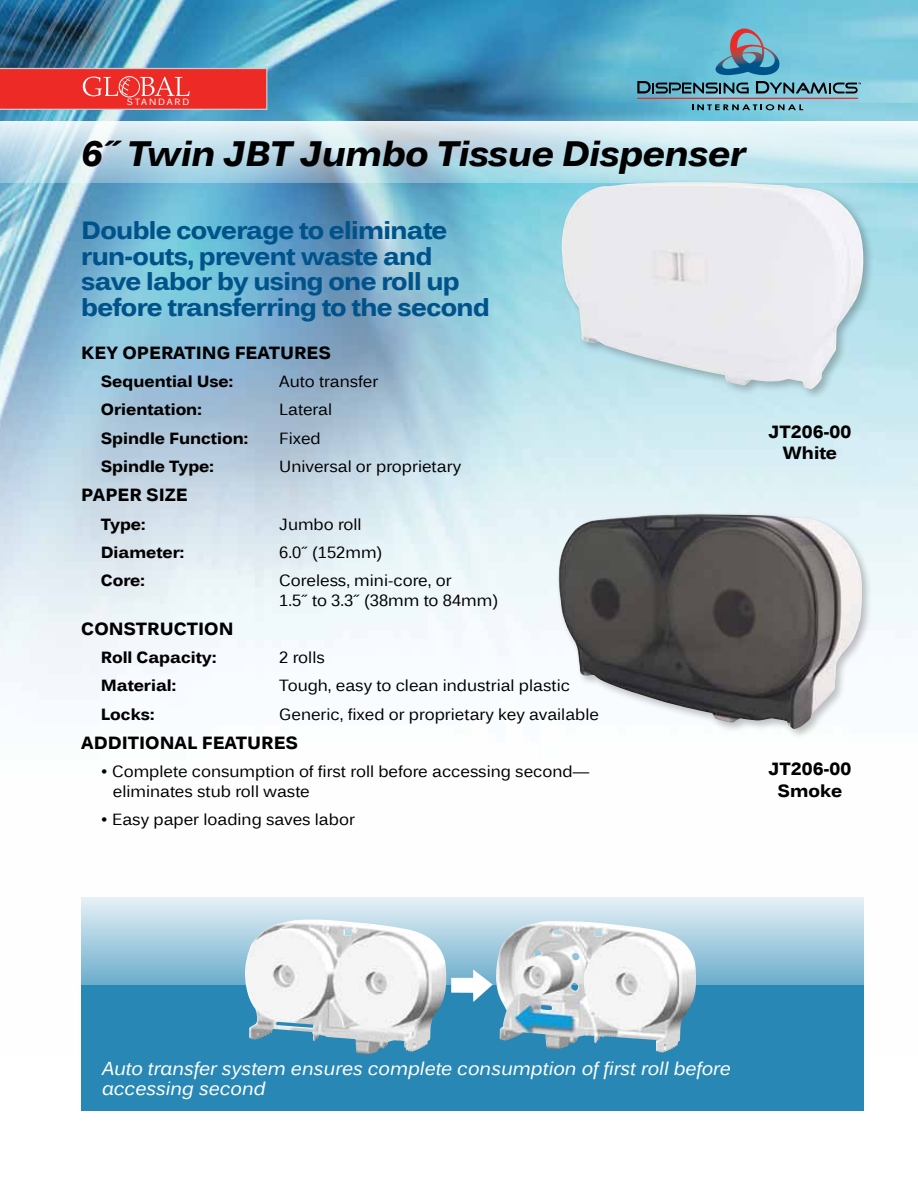
<style>
.page{position:relative;width:918px;height:1188px;background:#fff}
.page>*{position:absolute;margin:0;border:0;box-sizing:border-box;transform-origin:0 0}
.t1{font:italic 700 36px "Endurance Pro";letter-spacing:-.01em;color:#000}
.t2{font:700 25.5px/25.5px "Endurance Pro";letter-spacing:-.025em;color:#00538a}
.t3{font:italic 19.2px/19.5px "Endurance Pro";color:#fff}
.t4{font:700 18px/21.6px "Endurance Pro";color:#000;text-align:center}
.t5{font:16.5px/19.5px "Endurance Pro";color:#000}
.t6{font:700 16.5px "Endurance Pro";color:#000}
.t7{font:9.3px "Endurance Pro";letter-spacing:.2em;color:#fff}
</style>
<div class="page">
<img style="left:0;top:0;width:918px;height:699px">
<svg style="left:692px;top:104px;width:111px;height:6px"></svg>
<hr style="left:637px;top:98px;width:221px;height:1px;background:#ee2a26">
<svg style="left:637px;top:28px;width:224px;height:66px;background:#67acc1"></svg>
<svg style="left:0;top:121px;width:918px;height:62px;background:#c5e0eb"></svg>
<svg style="left:81px;top:897px;width:783px;height:89px;background:#bcd8e5"></svg>
<div style="left:556px;top:511px;width:317px;height:229px;background:#000;opacity:.25"></div>
<img style="left:558px;top:514px;width:304px;height:216px">
<div style="left:558px;top:179px;width:316px;height:221px;background:#000;opacity:.25"></div>
<img style="left:560px;top:182px;width:306px;height:207px">
<svg style="left:0;top:68px;width:267px;height:42px;background:#ec3c39"></svg>
<div style="left:81px;top:986px;width:783px;height:125px;background:#2887b5"></div>
<img style="left:244px;top:920px;width:298px;height:134px">
<p class="t7" style="left:127px;top:95px;width:64px">STANDARD</p>
<h1 class="t1" style="left:81px;top:127px;width:666px">6˝ Twin JBT Jumbo Tissue Dispenser</h1>
<h2 class="t2" style="left:81px;top:217px;width:410px">Double coverage to eliminate run-outs, prevent waste and save labor by using one roll up before transferring to the second</h2>
<p class="t4" style="left:81px;top:341px;width:251px">KEY OPERATING FEATURES</p>
<p class="t6" style="left:101px;top:370px;width:134px">Sequential Use:</p>
<p class="t5" style="left:279px;top:371px;width:100px">Auto transfer</p>
<p class="t6" style="left:101px;top:398px;width:102px">Orientation:</p>
<p class="t5" style="left:279px;top:399px;width:54px">Lateral</p>
<p class="t6" style="left:101px;top:427px;width:149px">Spindle Function:</p>
<p class="t5" style="left:279px;top:428px;width:43px">Fixed</p>
<p class="t6" style="left:101px;top:455px;width:115px">Spindle Type:</p>
<p class="t5" style="left:279px;top:456px;width:183px">Universal or proprietary</p>
<p class="t4" style="left:81px;top:483px;width:108px">PAPER SIZE</p>
<p class="t6" style="left:101px;top:512px;width:46px">Type:</p>
<p class="t5" style="left:279px;top:513px;width:84px">Jumbo roll</p>
<p class="t6" style="left:101px;top:541px;width:85px">Diameter:</p>
<p class="t5" style="left:279px;top:542px;width:105px">6.0˝ (152mm)</p>
<p class="t6" style="left:101px;top:569px;width:45px">Core:</p>
<p class="t5" style="left:279px;top:570px;width:220px">Coreless, mini-core, or<br>1.5˝ to 3.3˝ (38mm to 84mm)</p>
<p class="t4" style="left:81px;top:617px;width:154px">CONSTRUCTION</p>
<p class="t6" style="left:101px;top:646px;width:117px">Roll Capacity:</p>
<p class="t5" style="left:279px;top:647px;width:47px">2 rolls</p>
<p class="t6" style="left:101px;top:674px;width:77px">Material:</p>
<p class="t5" style="left:279px;top:675px;width:292px">Tough, easy to clean industrial plastic</p>
<p class="t6" style="left:101px;top:703px;width:55px">Locks:</p>
<p class="t5" style="left:279px;top:704px;width:321px">Generic, fixed or proprietary key available</p>
<p class="t4" style="left:81px;top:731px;width:218px">ADDITIONAL FEATURES</p>
<p class="t5" style="left:113px;top:761px;width:478px;text-indent:-12px">• Complete consumption of first roll before accessing second— eliminates stub roll waste</p>
<p class="t5" style="left:101px;top:809px;width:256px">• Easy paper loading saves labor</p>
<p class="t4" style="left:769px;top:420px;width:84px">JT206-00<br>White</p>
<p class="t4" style="left:769px;top:757px;width:84px">JT206-00<br>Smoke</p>
<p class="t3" style="left:102px;top:1058px;width:631px">Auto transfer system ensures complete consumption of first roll before accessing second</p>
</div>
